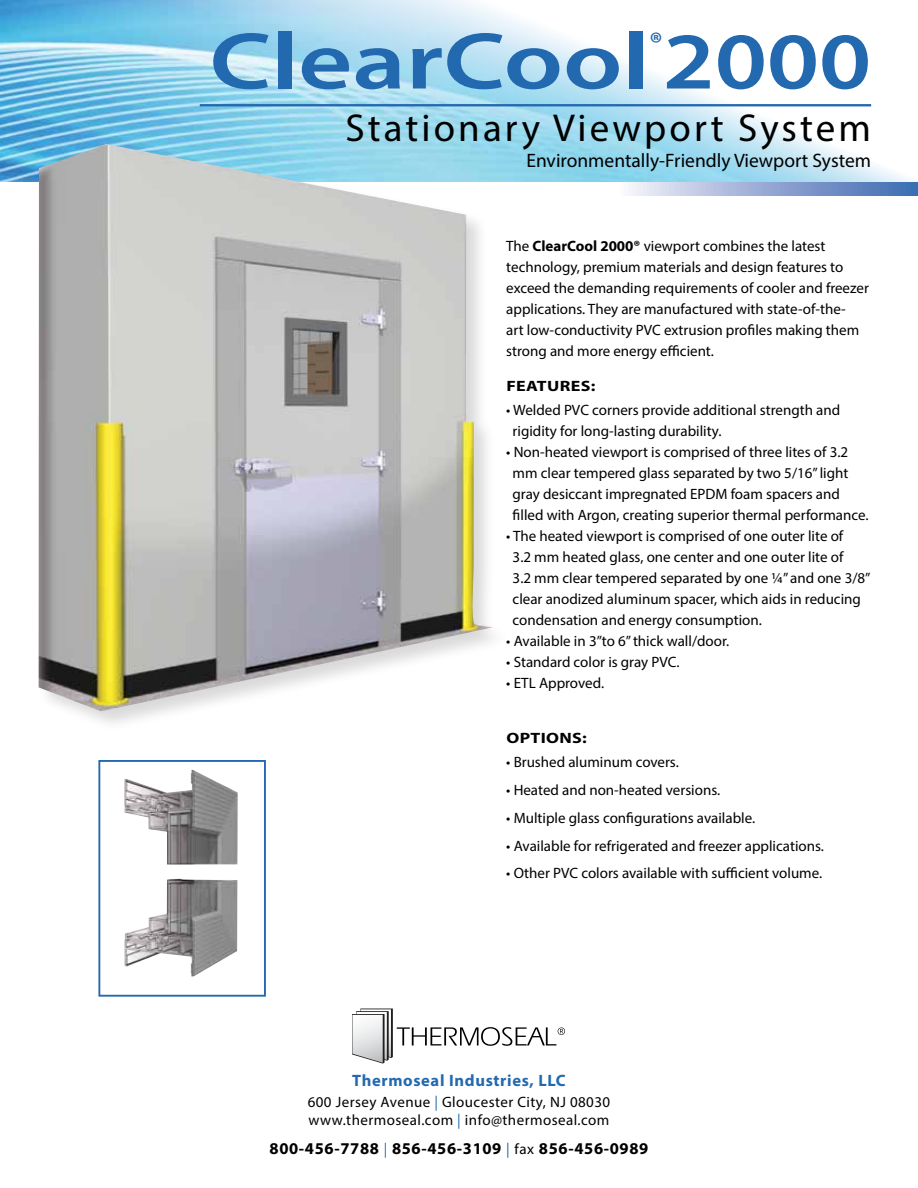
<style>
.page{position:relative;width:918px;height:1188px;background:#fff}
.page>*{position:absolute;margin:0;border:0;box-sizing:border-box;transform-origin:0 0}
.t1{font:600 81px "Myriad Pro";color:#2369af;scale:1.3 1}
.t2{font:39px "Myriad Pro";letter-spacing:.08em;color:#000}
.t3{font:600 30px "Myriad Pro";color:#2369af}
.t4{font:19.5px "Myriad Pro";color:#000}
.t5{font:700 16.5px "Myriad Pro";letter-spacing:.04em;color:#000}
.t6{font:700 16.5px "Myriad Pro";letter-spacing:.04em;color:#2369af}
.t7{font:15px/21px "Myriad Pro";color:#000}
.t8{font:15px/18.8px "Myriad Pro";letter-spacing:.03em;color:#000}
.t9{font:700 15px "Myriad Pro";letter-spacing:.02em;color:#000;scale:1.2 1}
.s1{font-weight:700}
.s2{color:#2369af}
.s3{font-weight:400;font-size:15px;color:#2369af}
.s4{font-weight:400;font-size:15px}
</style>
<div class="page">
<img style="left:0;top:0;width:918px;height:183px">
<svg style="left:628px;top:183px;width:290px;height:13px;background:#94a9d3"></svg>
<img style="left:124px;top:770px;width:114px;height:206px">
<div style="left:98px;top:760px;width:168px;height:237px;border:2px solid #2369af"></div>
<hr style="left:200px;top:104px;width:671px;height:2px;background:#2369af">
<div style="left:37px;top:142px;width:476px;height:590px;background:#000;opacity:.15"></div>
<img style="left:39px;top:144px;width:455px;height:567px">
<svg style="left:352px;top:1009px;width:213px;height:55px"></svg>
<h1 class="t1" style="left:209px;top:10px;width:510px">ClearCool2000</h1>
<h3 class="t3" style="left:650px;top:23px;width:15px">®</h3>
<h2 class="t2" style="left:345px;top:104px;width:527px">Stationary Viewport System</h2>
<h3 class="t4" style="left:526px;top:148px;width:346px">Environmentally-Friendly Viewport System</h3>
<p class="t7" style="left:506px;top:236px;width:364px">The <span class="s1">ClearCool 2000®</span> viewport combines the latest technology, premium materials and design features to exceed the demanding requirements of cooler and freezer applications. They are manufactured with state-of-the-<br>art low-conductivity PVC extrusion profiles making them strong and more energy efficient.</p>
<p class="t9" style="left:506px;top:376px;width:76px">FEATURES:</p>
<p class="t7" style="left:513px;top:399px;width:329px;text-indent:-6px">• Welded PVC corners provide additional strength and rigidity for long-lasting durability.</p>
<p class="t7" style="left:513px;top:441px;width:357px;text-indent:-6px">• Non-heated viewport is comprised of three lites of 3.2 mm clear tempered glass separated by two 5/16” light gray desiccant impregnated EPDM foam spacers and filled with Argon, creating superior thermal performance.</p>
<p class="t7" style="left:513px;top:525px;width:359px;text-indent:-6px">• The heated viewport is comprised of one outer lite of<br>3.2 mm heated glass, one center and one outer lite of<br>3.2 mm clear tempered separated by one ¼” and one 3/8” clear anodized aluminum spacer, which aids in reducing condensation and energy consumption.</p>
<p class="t7" style="left:506px;top:630px;width:225px">• Available in 3”to 6” thick wall/door.</p>
<p class="t7" style="left:506px;top:651px;width:175px">• Standard color is gray PVC.</p>
<p class="t7" style="left:506px;top:672px;width:99px">• ETL Approved.</p>
<p class="t9" style="left:506px;top:728px;width:69px">OPTIONS:</p>
<p class="t7" style="left:506px;top:752px;width:174px">• Brushed aluminum covers.</p>
<p class="t7" style="left:506px;top:779px;width:216px">• Heated and non-heated versions.</p>
<p class="t7" style="left:506px;top:807px;width:250px">• Multiple glass configurations available.</p>
<p class="t7" style="left:506px;top:835px;width:319px">• Available for refrigerated and freezer applications.</p>
<p class="t7" style="left:506px;top:863px;width:317px">• Other PVC colors available with sufficient volume.</p>
<p class="t6" style="left:352px;top:1069px;width:215px">Thermoseal Industries, LLC</p>
<p class="t8" style="left:308px;top:1092px;width:304px">600 Jersey Avenue <span class="s2">|</span> Gloucester City, NJ 08030 www.thermoseal.com <span class="s2">|</span> info@thermoseal.com</p>
<p class="t5" style="left:270px;top:1138px;width:380px">800-456-7788 <span class="s3">|</span> 856-456-3109 <span class="s3">|</span> <span class="s4">fax</span> 856-456-0989</p>
</div>
